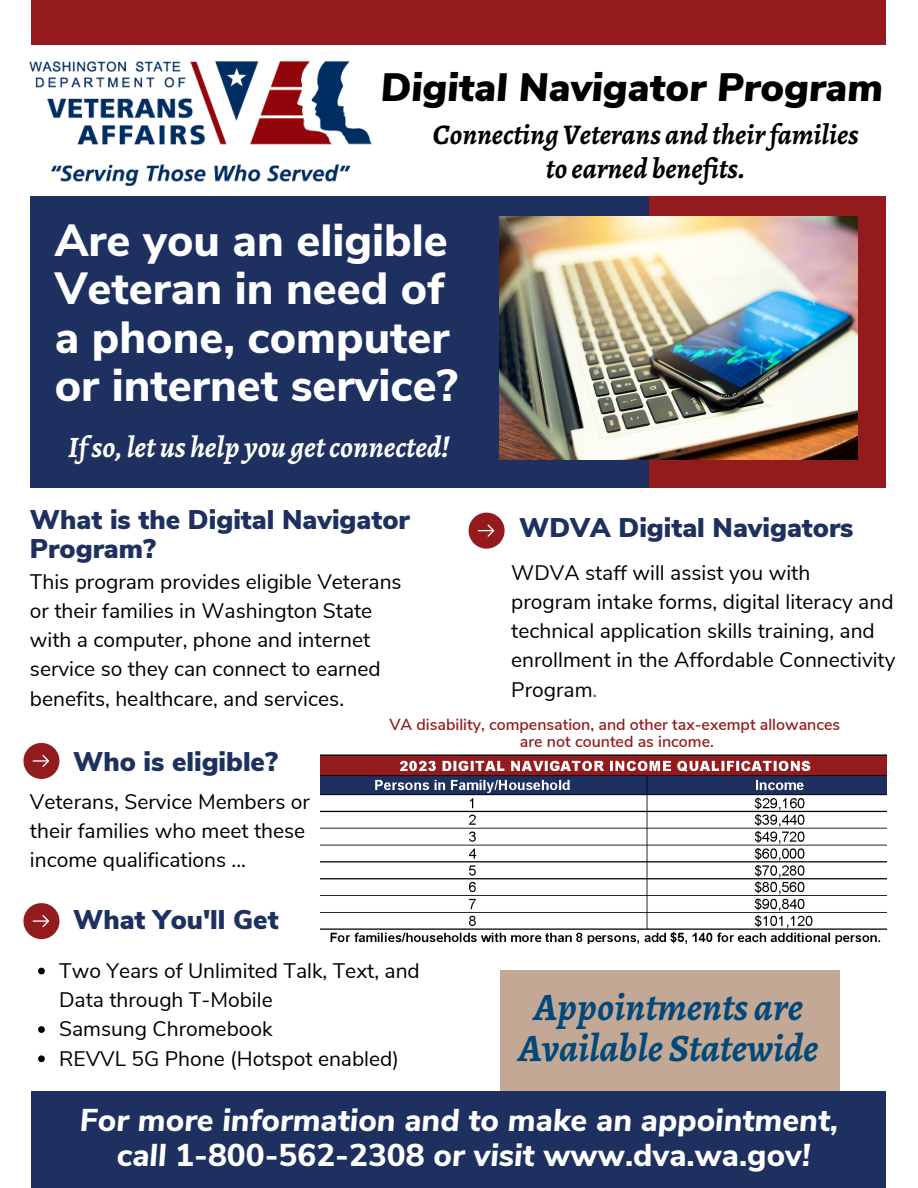
<style>
.page{position:relative;width:918px;height:1188px;background:#fff}
.page>*{position:absolute;margin:0;border:0;box-sizing:border-box;transform-origin:0 0}
.t1{font:800 45px/48.3px "Nunito Sans";color:#fff}
.t2{font:italic 900 39.6px "Nunito Sans";color:#000}
.t3{font:italic 700 38.85px/41.7px "Alegreya";color:#024879;text-align:center}
.t4{font:italic 800 31.5px/34.8px "Nunito Sans";color:#fff;text-align:center}
.t5{font:italic 700 29.7px "Alegreya";color:#fff}
.t6{font:italic 700 28.5px/33.8px "Alegreya";color:#000;text-align:center}
.t7{font:900 27px/29.2px "Nunito Sans";color:#1d3060}
.t8{font:21px/29.2px "Nunito Sans";color:#000}
.t9{font:600 15.9px/16.8px "Nunito Sans";color:#931a1d;text-align:center}
.s1{color:#545454}
.s2{font-style:normal}
</style>
<div class="page">
<div style="left:30px;top:196px;width:653px;height:292px;background:#1d3060"></div>
<div style="left:649px;top:196px;width:237px;height:292px;background:#931a1d"></div>
<div style="left:500px;top:970px;width:339px;height:218px;background:#c3a995"></div>
<div style="left:31px;top:1091px;width:855px;height:97px;background:#1d3060"></div>
<svg style="left:469px;top:513px;width:36px;height:36px"></svg>
<svg style="left:23px;top:903px;width:36px;height:36px"></svg>
<img style="left:30px;top:62px;width:342px;height:123px">
<img style="left:500px;top:216px;width:357px;height:243px">
<svg style="left:23px;top:743px;width:36px;height:36px"></svg>
<div style="left:31px;top:0;width:855px;height:44px;background:#931a1d"></div>
<img style="left:321px;top:754px;width:566px;height:189px">
<svg style="left:38px;top:968px;width:7px;height:6px"></svg>
<svg style="left:38px;top:1026px;width:7px;height:7px"></svg>
<svg style="left:38px;top:1055px;width:7px;height:7px"></svg>
<h2 class="t2" style="left:381px;top:61px;width:503px">Digital Navigator Program</h2>
<h3 class="t6" style="left:433px;top:118px;width:427px">ConnectingVeterans and theirfamilies to earned benefits.</h3>
<h1 class="t1" style="left:55px;top:217px;width:405px">Are you an eligible<br>Veteran in need of a phone, computer or internet service?</h1>
<h3 class="t5" style="left:68px;top:426px;width:383px">Ifso, let us help you getconnected!</h3>
<p class="t7" style="left:30px;top:505px;width:381px">What is the Digital Navigator<br>Program?</p>
<p class="t8" style="left:30px;top:567px;width:373px">This program provides eligible Veterans or their families in Washington State with a computer, phone and internet service so they can connect to earned benefits, healthcare, and services.</p>
<p class="t7" style="left:519px;top:513px;width:336px">WDVA Digital Navigators</p>
<p class="t8" style="left:511px;top:558px;width:386px">WDVA staff will assist you with<br>program intake forms, digital literacy and technical application skills training, and enrollment in the Affordable Connectivity Program<span class="s1">.</span></p>
<p class="t7" style="left:73px;top:748px;width:206px">Who is eligible?</p>
<p class="t8" style="left:30px;top:787px;width:281px">Veterans, Service Members or their families who meet these income qualifications ...</p>
<p class="t7" style="left:73px;top:906px;width:207px">What You'll Get</p>
<p class="t9" style="left:389px;top:717px;width:452px">VA disability, compensation, and other tax-exempt allowances are not counted as income.</p>
<p class="t8" style="left:59px;top:956px;width:362px">Two Years of Unlimited Talk, Text, and<br>Data through T-Mobile<br>Samsung Chromebook<br>REVVL 5G Phone (Hotspot enabled)</p>
<h3 class="t3" style="left:518px;top:986px;width:302px">Appointments are<br>Available Statewide</h3>
<h3 class="t4" style="left:80px;top:1104px;width:760px">For more information and to make an appointment, call <span class="s2">1-800-562-2308</span> or visit <span class="s2">www.dva.wa.gov</span>!</h3>
</div>
